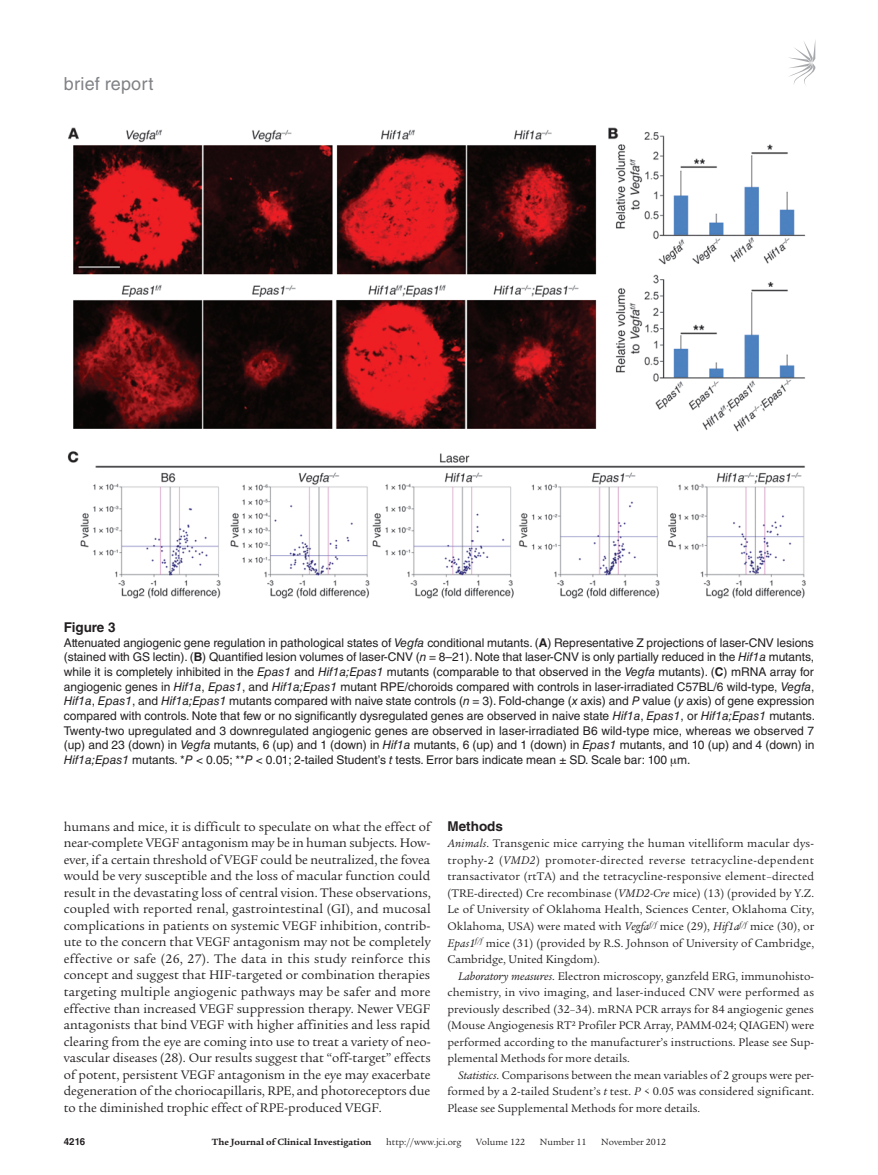
<style>
.page{position:relative;width:878px;height:1175px;background:#fff}
.page>*{position:absolute;margin:0;border:0;box-sizing:border-box;transform-origin:0 0}
.t1{font:18px "Helvetica LT Std";letter-spacing:.01em;color:#808285}
.t2{font:13.5px/16.5px "Legacy Serif Std";color:#231f20;text-align:justify}
.t3{font:700 13.5px "Helvetica LT Std";color:#231f20}
.t4{font:12px/14.7px "Helvetica LT Std";color:#231f20;text-align:justify}
.t5{font:12px/16.5px "Legacy Serif Std";color:#231f20;text-align:justify}
.t6{font:9.75px "Legacy Serif Std";color:#231f20}
.t7{font:700 9.75px "Legacy Serif Std";color:#231f20}
.t8{font:700 9.75px "Helvetica LT Std";color:#231f20}
.s1{font-style:italic}
.s2{font-weight:700}
</style>
<div class="page">
<svg style="left:789px;top:42px;width:26px;height:43px"></svg>
<img style="left:67px;top:127px;width:739px;height:472px">
<h1 class="t1" style="left:64px;top:73px;width:91px">brief report</h1>
<p class="t3" style="left:64px;top:619px;width:53px">Figure 3</p>
<p class="t4" style="left:64px;top:635px;width:752px">Attenuated angiogenic gene regulation in pathological states of <span class="s1">Vegfa</span> conditional mutants. (<span class="s2">A</span>) Representative Z projections of laser-CNV lesions (stained with GS lectin). (<span class="s2">B</span>) Quantified lesion volumes of laser-CNV (<span class="s1">n</span> = 8–21). Note that laser-CNV is only partially reduced in the <span class="s1">Hif1a</span> mutants, while it is completely inhibited in the <span class="s1">Epas1</span> and <span class="s1">Hif1a;Epas1</span> mutants (comparable to that observed in the <span class="s1">Vegfa</span> mutants). (<span class="s2">C</span>) mRNA array for angiogenic genes in <span class="s1">Hif1a</span>, <span class="s1">Epas1</span>, and <span class="s1">Hif1a;Epas1</span> mutant RPE/choroids compared with controls in laser-irradiated C57BL/6 wild-type, <span class="s1">Vegfa</span>, <span class="s1">Hif1a</span>, <span class="s1">Epas1</span>, and <span class="s1">Hif1a;Epas1</span> mutants compared with naive state controls (<span class="s1">n</span> = 3). Fold-change (<span class="s1">x</span> axis) and <span class="s1">P</span> value (<span class="s1">y</span> axis) of gene expression compared with controls. Note that few or no significantly dysregulated genes are observed in naive state <span class="s1">Hif1a</span>, <span class="s1">Epas1</span>, or <span class="s1">Hif1a;Epas1</span> mutants.<br>Twenty-two upregulated and 3 downregulated angiogenic genes are observed in laser-irradiated B6 wild-type mice, whereas we observed 7 (up) and 23 (down) in <span class="s1">Vegfa</span> mutants, 6 (up) and 1 (down) in <span class="s1">Hif1a</span> mutants, 6 (up) and 1 (down) in <span class="s1">Epas1</span> mutants, and 10 (up) and 4 (down) in <span class="s1">Hif1a;Epas1</span> mutants. *<span class="s1">P</span> &lt; 0.05; **<span class="s1">P</span> &lt; 0.01; 2-tailed Student’s <span class="s1">t</span> tests. Error bars indicate mean ± SD. Scale bar: 100 m.</p>
<p class="t2" style="left:64px;top:818px;width:368px">humans and mice, it is difficult to speculate on what the effect of near-complete VEGF antagonism may be in human subjects. How&shy;ever, if a certain threshold of VEGF could be neutralized, the fovea would be very susceptible and the loss of macular function could result in the devastating loss of central vision. These observations, coupled with reported renal, gastrointestinal (GI), and mucosal complications in patients on systemic VEGF inhibition, contrib&shy;ute to the concern that VEGF antagonism may not be completely effective or safe (26, 27). The data in this study reinforce this concept and suggest that HIF-targeted or combination therapies targeting multiple angiogenic pathways may be safer and more effective than increased VEGF suppression therapy. Newer VEGF antagonists that bind VEGF with higher affinities and less rapid clearing from the eye are coming into use to treat a variety of neo&shy;vascular diseases (28). Our results suggest that “off-target” effects of potent, persistent VEGF antagonism in the eye may exacerbate degeneration of the choriocapillaris, RPE, and photoreceptors due to the diminished trophic effect of RPE-produced VEGF.</p>
<p class="t3" style="left:447px;top:818px;width:57px">Methods</p>
<p class="t5" style="left:447px;top:835px;width:368px"><span class="s1">Animals</span>. Transgenic mice carrying the human vitelliform macular dys&shy;trophy-2 (<span class="s1">VMD2</span>) promoter-directed reverse tetracycline-dependent transactivator (rtTA) and the tetracycline-responsive element–directed (TRE-directed) Cre recombinase (<span class="s1">VMD2-Cre</span> mice) (13) (provided by Y.Z.<br>Le of University of Oklahoma Health, Sciences Center, Oklahoma City, Oklahoma, USA) were mated with <span class="s1">Vegfa</span><sup>f/f</sup> mice (29), <span class="s1">Hif1a</span><sup>f/f</sup> mice (30), or <span class="s1">Epas1</span><sup>f/f</sup> mice (31) (provided by R.S. Johnson of University of Cambridge, Cambridge, United Kingdom).</p>
<p class="t5" style="left:447px;top:967px;width:368px;text-indent:11px"><span class="s1">Laboratory measures</span>. Electron microscopy, ganzfeld ERG, immunohisto&shy;chemistry, in vivo imaging, and laser-induced CNV were performed as previously described (32–34). mRNA PCR arrays for 84 angiogenic genes (Mouse Angiogenesis RT² Profiler PCR Array, PAMM-024; QIAGEN) were performed according to the manufacturer’s instructions. Please see Sup&shy;plemental Methods for more details.</p>
<p class="t5" style="left:447px;top:1066px;width:368px;text-indent:11px"><span class="s1">Statistics</span>. Comparisons between the mean variables of 2 groups were per&shy;formed by a 2-tailed Student’s <span class="s1">t</span> test. <span class="s1">P</span> &lt; 0.05 was considered significant.<br>Please see Supplemental Methods for more details.</p>
<p class="t8" style="left:64px;top:1135px;width:23px">4216</p>
<p class="t7" style="left:212px;top:1135px;width:161px">The Journal of Clinical Investigation</p>
<p class="t6" style="left:386px;top:1136px;width:77px">http://www.jci.org</p>
<p class="t6" style="left:476px;top:1136px;width:50px">Volume 122</p>
<p class="t6" style="left:540px;top:1136px;width:48px">Number 11</p>
<p class="t6" style="left:601px;top:1136px;width:66px">November 2012</p>
</div>
